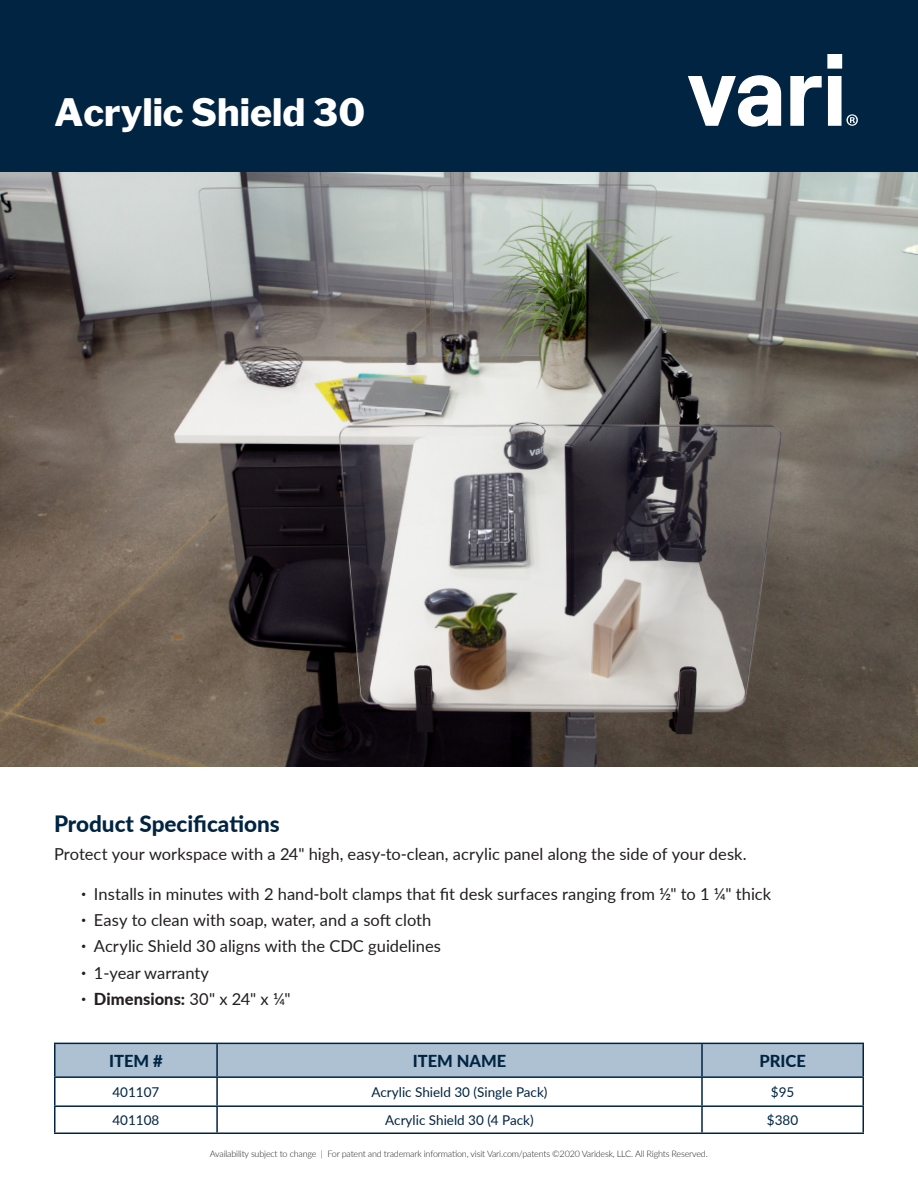
<style>
.page{position:relative;width:918px;height:1188px;background:#fff}
.page>*{position:absolute;margin:0;border:0;box-sizing:border-box;transform-origin:0 0}
.t1{font:800 37.5px "Libre Franklin";color:#fff}
.t2{font:800 22.5px "Lato";color:#002442}
.Icon_Description{font:16.5px "Lato";color:#231f20}
.Icon_Description-2{font:800 16.5px "Lato";color:#231f20}
.t3{font:800 16.5px "Lato";color:#002442}
.t4{font:13.5px "Lato";color:#002442}
.t5{font:300 9px "Lato";letter-spacing:-.02em;color:#231f20}
.s1{font-weight:400}
</style>
<div class="page">
<div style="left:0;top:0;width:918px;height:173px;background:#002442"></div>
<svg style="left:688px;top:75px;width:93px;height:52px"></svg>
<svg style="left:790px;top:54px;width:68px;height:72px"></svg>
<img style="left:0;top:173px;width:918px;height:594px">
<div style="left:56px;top:1044px;width:806px;height:32px;background:#adc1d2"></div>
<hr style="left:54px;top:1043px;width:163px;height:1px;background:#002442">
<hr style="left:54px;top:1044px;width:2px;height:32px;background:#002442">
<hr style="left:217px;top:1043px;width:485px;height:1px;background:#002442">
<hr style="left:216px;top:1044px;width:2px;height:32px;background:#002442">
<hr style="left:702px;top:1043px;width:162px;height:1px;background:#002442">
<hr style="left:701px;top:1044px;width:2px;height:32px;background:#002442">
<hr style="left:862px;top:1044px;width:2px;height:32px;background:#002442">
<hr style="left:54px;top:1076px;width:163px;height:2px;background:#002442">
<hr style="left:54px;top:1078px;width:2px;height:27px;background:#002442">
<hr style="left:217px;top:1076px;width:485px;height:2px;background:#002442">
<hr style="left:216px;top:1078px;width:2px;height:27px;background:#002442">
<hr style="left:702px;top:1076px;width:162px;height:2px;background:#002442">
<hr style="left:701px;top:1078px;width:2px;height:27px;background:#002442">
<hr style="left:862px;top:1078px;width:2px;height:27px;background:#002442">
<hr style="left:54px;top:1105px;width:163px;height:2px;background:#002442">
<hr style="left:54px;top:1107px;width:2px;height:25px;background:#002442">
<hr style="left:217px;top:1105px;width:485px;height:2px;background:#002442">
<hr style="left:216px;top:1107px;width:2px;height:25px;background:#002442">
<hr style="left:702px;top:1105px;width:162px;height:2px;background:#002442">
<hr style="left:701px;top:1107px;width:2px;height:25px;background:#002442">
<hr style="left:862px;top:1107px;width:2px;height:25px;background:#002442">
<hr style="left:54px;top:1132px;width:163px;height:2px;background:#002442">
<hr style="left:217px;top:1132px;width:485px;height:2px;background:#002442">
<hr style="left:702px;top:1132px;width:162px;height:2px;background:#002442">
<p class="t1" style="left:54px;top:90px;width:313px">Acrylic Shield 30</p>
<p class="t2" style="left:54px;top:807px;width:227px">Product Specifications</p>
<p class="Icon_Description" style="left:54px;top:842px;width:694px">Protect your workspace with a 24" high, easy-to-clean, acrylic panel along the side of your desk.</p>
<p class="Icon_Description" style="left:81px;top:882px;width:692px"><sup>•</sup> Installs in minutes with 2 hand-bolt clamps that fit desk surfaces ranging from ½" to 1 ¼" thick</p>
<p class="Icon_Description" style="left:81px;top:908px;width:352px"><sup>•</sup> Easy to clean with soap, water, and a soft cloth</p>
<p class="Icon_Description" style="left:81px;top:934px;width:361px"><sup>•</sup> Acrylic Shield 30 aligns with the CDC guidelines</p>
<p class="Icon_Description" style="left:81px;top:961px;width:129px"><sup>•</sup> 1-year warranty</p>
<p class="Icon_Description-2" style="left:81px;top:986px;width:211px"><sup>•</sup> Dimensions: <span class="s1">30" x 24" x ¼"</span></p>
<p class="t3" style="left:109px;top:1049px;width:55px">ITEM #</p>
<p class="t3" style="left:413px;top:1049px;width:95px">ITEM NAME</p>
<p class="t3" style="left:759px;top:1049px;width:48px">PRICE</p>
<p class="t4" style="left:112px;top:1083px;width:48px">401107</p>
<p class="t4" style="left:372px;top:1083px;width:177px">Acrylic Shield 30 (Single Pack)</p>
<p class="t4" style="left:771px;top:1083px;width:25px">$95</p>
<p class="t4" style="left:112px;top:1111px;width:48px">401108</p>
<p class="t4" style="left:385px;top:1111px;width:150px">Acrylic Shield 30 (4 Pack)</p>
<p class="t4" style="left:767px;top:1111px;width:33px">$380</p>
<p class="t5" style="left:210px;top:1148px;width:499px">Availability subject to change | For patent and trademark information, visit Vari.com/patents ©2020 Varidesk, LLC. All Rights Reserved.</p>
</div>
